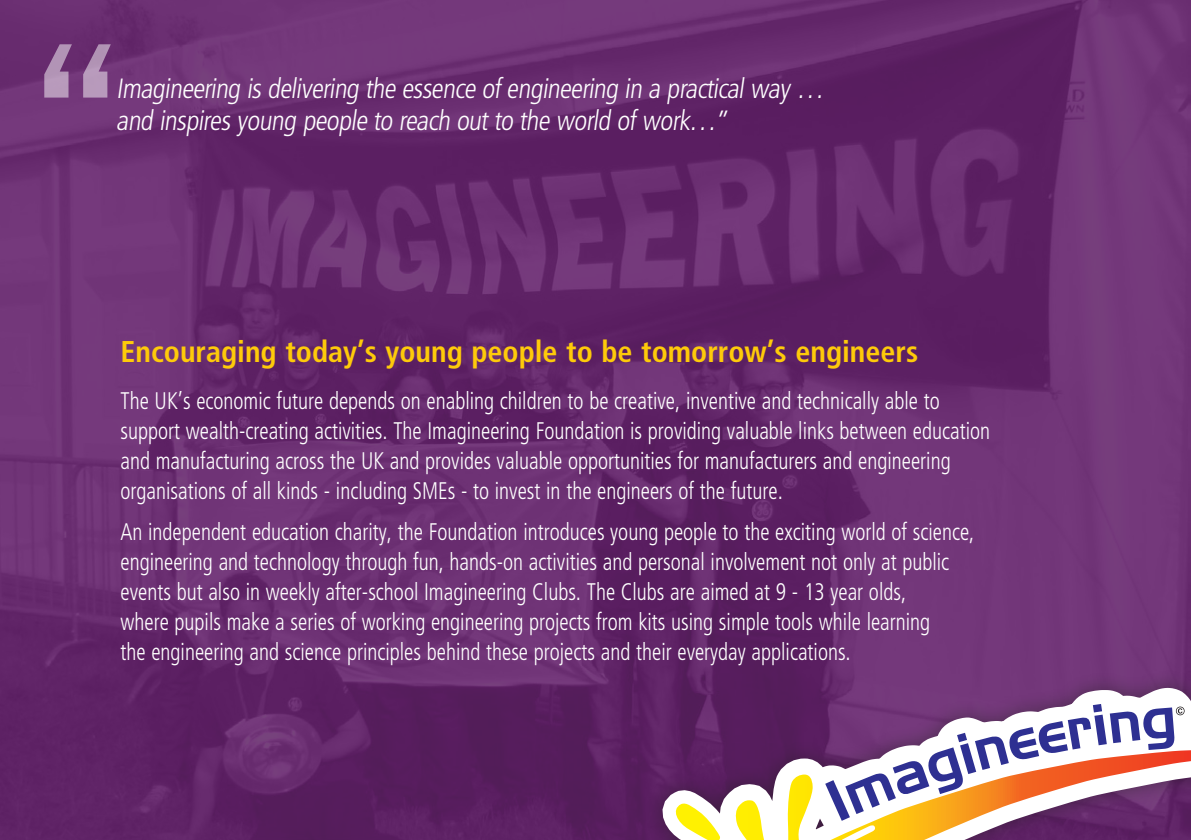
<style>
.page{position:relative;width:1191px;height:840px;background:#fff}
.page>*{position:absolute;margin:0;border:0;box-sizing:border-box;transform-origin:0 0}
.t1{font:700 200px "Handel Got D";color:#fff}
.t2{font:700 condensed 30px "Frutiger LT Std";color:#feca0a}
.t3{font:28px/32px "Humanist 777 BT Light Condensed B";color:#fff}
.BT{font:300 condensed 24px/30px "Frutiger LT Std";color:#fff;scale:.9 1}
</style>
<div class="page">
<img style="left:0;top:0;width:1191px;height:839px">
<div style="left:638px;top:669px;width:553px;height:170px;background:#231f20;opacity:.5"></div>
<svg style="left:644px;top:723px;width:150px;height:47px;background:#5a2061"></svg>
<svg style="left:794px;top:666px;width:397px;height:83px;background:#7c4782"></svg>
<svg style="left:644px;top:770px;width:91px;height:69px"></svg>
<svg style="left:735px;top:749px;width:456px;height:90px"></svg>
<svg style="left:804px;top:703px;width:380px;height:136px"></svg>
<h1 class="t1" style="left:34px;top:-2px;width:87px">“</h1>
<p class="t3" style="left:116px;top:71px;width:714px">Imagineering isdelivering the essence ofengineering in a practicalway … and inspiresyoung people to reach outto the world ofwork…”</p>
<p class="t2" style="left:120px;top:333px;width:799px">Encouraging today’s young people to be tomorrow’s engineers</p>
<p class="BT" style="left:120px;top:385px;width:967px">The UK’s economic future depends on enabling children to be creative, inventive and technically able to support wealth-creating activities. The Imagineering Foundation is providing valuable links between education and manufacturing across the UK and provides valuable opportunities for manufacturers and engineering organisations of all kinds - including SMEs - to invest in the engineers of the future.</p>
<p class="BT" style="left:120px;top:517px;width:950px">An independent education charity, the Foundation introduces young people to the exciting world of science, engineering and technology through fun, hands-on activities and personal involvement not only at public events but also in weekly after-school Imagineering Clubs. The Clubs are aimed at 9 - 13 year olds,<br>where pupils make a series of working engineering projects from kits using simple tools while learning<br>the engineering and science principles behind these projects and their everyday applications.</p>
</div>
